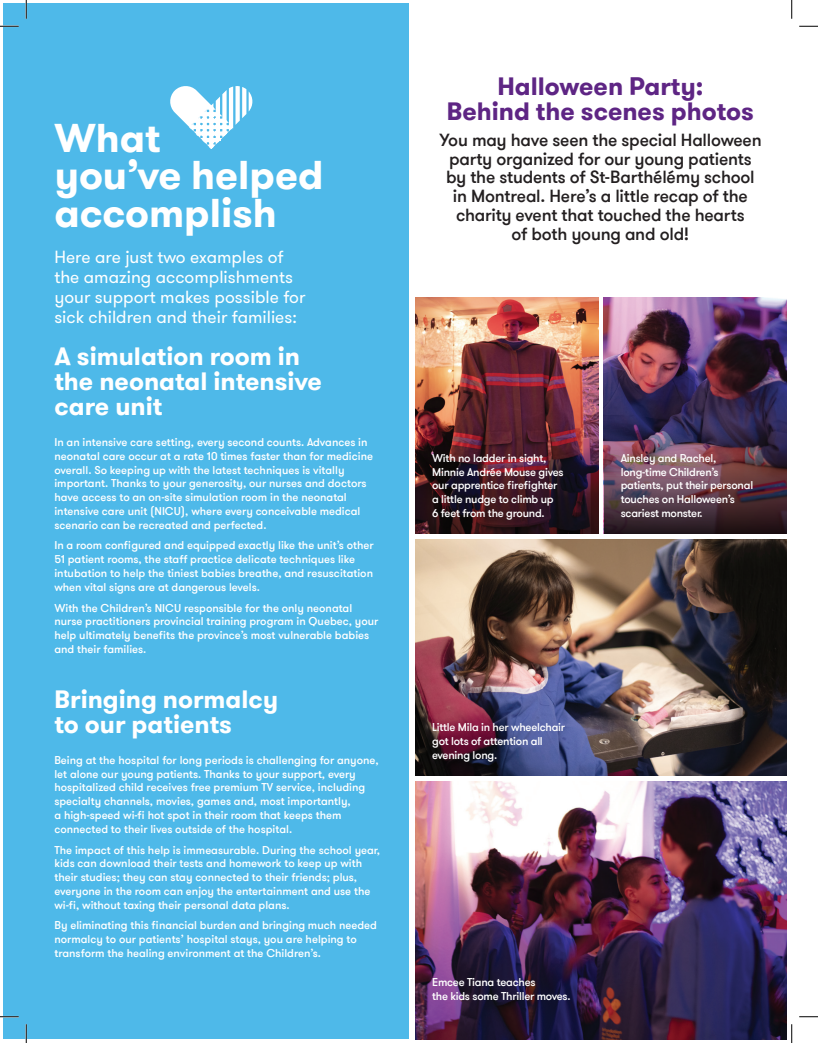
<style>
.page{position:relative;width:818px;height:1043px;background:#fff}
.page>*{position:absolute;margin:0;border:0;box-sizing:border-box;transform-origin:0 0}
.t1{font:700 40px/37.5px "GT Walsheim Pro";color:#fff}
.t2{font:700 25px/25px "GT Walsheim Pro";color:#fff}
.t3{font:700 25px/25px "GT Walsheim Pro";color:#5e2584;text-align:center}
.t4{font:500 17.5px/18.8px "GT Walsheim Pro";letter-spacing:-.01em;color:#231f20;text-align:center}
.t5{font:17.5px/20px "GT Walsheim Pro";color:#fff}
.t6{font:500 11.25px/13.8px "GT Walsheim Pro";color:#fff}
.t7{font:500 11.25px/13.8px "GT Walsheim Pro";letter-spacing:-.02em;color:#fff}
</style>
<div class="page">
<div style="left:4px;top:4px;width:405px;height:1035px;background:#4eb9e9"></div>
<img style="left:603px;top:297px;width:183px;height:99px">
<img style="left:603px;top:396px;width:183px;height:138px">
<img style="left:415px;top:297px;width:183px;height:237px">
<svg style="left:170px;top:86px;width:83px;height:63px"></svg>
<img style="left:415px;top:539px;width:371px;height:236px">
<img style="left:415px;top:781px;width:371px;height:258px">
<svg style="left:0;top:25px;width:19px;height:2px"></svg>
<svg style="left:799px;top:25px;width:19px;height:2px"></svg>
<svg style="left:0;top:1015px;width:19px;height:2px"></svg>
<svg style="left:799px;top:1016px;width:19px;height:1px"></svg>
<svg style="left:25px;top:0;width:2px;height:19px"></svg>
<svg style="left:25px;top:1024px;width:2px;height:18px"></svg>
<svg style="left:791px;top:0;width:1px;height:19px"></svg>
<svg style="left:791px;top:1024px;width:1px;height:18px"></svg>
<p class="t1" style="left:54px;top:119px;width:271px">What<br>you’ve helped accomplish</p>
<p class="t5" style="left:54px;top:248px;width:252px">Here are just two examples of the amazing accomplishments your support makes possible for sick children and their families:</p>
<p class="t2" style="left:54px;top:344px;width:269px">A simulation room in the neonatal intensive care unit</p>
<p class="t6" style="left:54px;top:435px;width:320px">In an intensive care setting, every second counts. Advances in neonatal care occur at a rate 10 times faster than for medicine overall. So keeping up with the latest techniques is vitally important. Thanks to your generosity, our nurses and doctors have access to an on-site simulation room in the neonatal intensive care unit (NICU), where every conceivable medical scenario can be recreated and perfected.</p>
<p class="t6" style="left:54px;top:539px;width:321px">In a room configured and equipped exactly like the unit’s other 51 patient rooms, the staff practice delicate techniques like intubation to help the tiniest babies breathe, and resuscitation when vital signs are at dangerous levels.</p>
<p class="t6" style="left:54px;top:601px;width:325px">With the Children’s NICU responsible for the only neonatal nurse practitioners provincial training program in Quebec, your help ultimately benefits the province’s most vulnerable babies and their families.</p>
<p class="t2" style="left:54px;top:687px;width:225px">Bringing normalcy to our patients</p>
<p class="t6" style="left:54px;top:753px;width:326px">Being at the hospital for long periods is challenging for anyone, let alone our young patients. Thanks to your support, every hospitalized child receives free premium TV service, including specialty channels, movies, games and, most importantly,<br>a high-speed wi-fi hot spot in their room that keeps them connected to their lives outside of the hospital.</p>
<p class="t6" style="left:54px;top:843px;width:327px">The impact of this help is immeasurable. During the school year, kids can download their tests and homework to keep up with their studies; they can stay connected to their friends; plus, everyone in the room can enjoy the entertainment and use the wi-fi, without taxing their personal data plans.</p>
<p class="t6" style="left:54px;top:918px;width:324px">By eliminating this financial burden and bringing much needed normalcy to our patients’ hospital stays, you are helping to transform the healing environment at the Children’s.</p>
<p class="t3" style="left:447px;top:74px;width:308px">Halloween Party:<br>Behind the scenes photos</p>
<p class="t4" style="left:439px;top:131px;width:324px">You may have seen the special Halloween party organized for our young patients by the students of St-Barthélémy school in Montreal. Here’s a little recap of the charity event that touched the hearts<br>of both young and old!</p>
<p class="t7" style="left:432px;top:451px;width:133px">With no ladder in sight,<br>Minnie Andrée Mouse gives our apprentice firefighter a little nudge to climb up<br>6 feet from the ground.</p>
<p class="t7" style="left:620px;top:451px;width:134px">Ainsley and Rachel, long-time Children’s patients, put their personal touches on Halloween’s scariest monster.</p>
<p class="t7" style="left:432px;top:720px;width:134px">Little Mila in her wheelchair got lots of attention all evening long.</p>
<p class="t7" style="left:432px;top:975px;width:140px">Emcee Tiana teaches<br>the kids some Thriller moves.</p>
</div>
